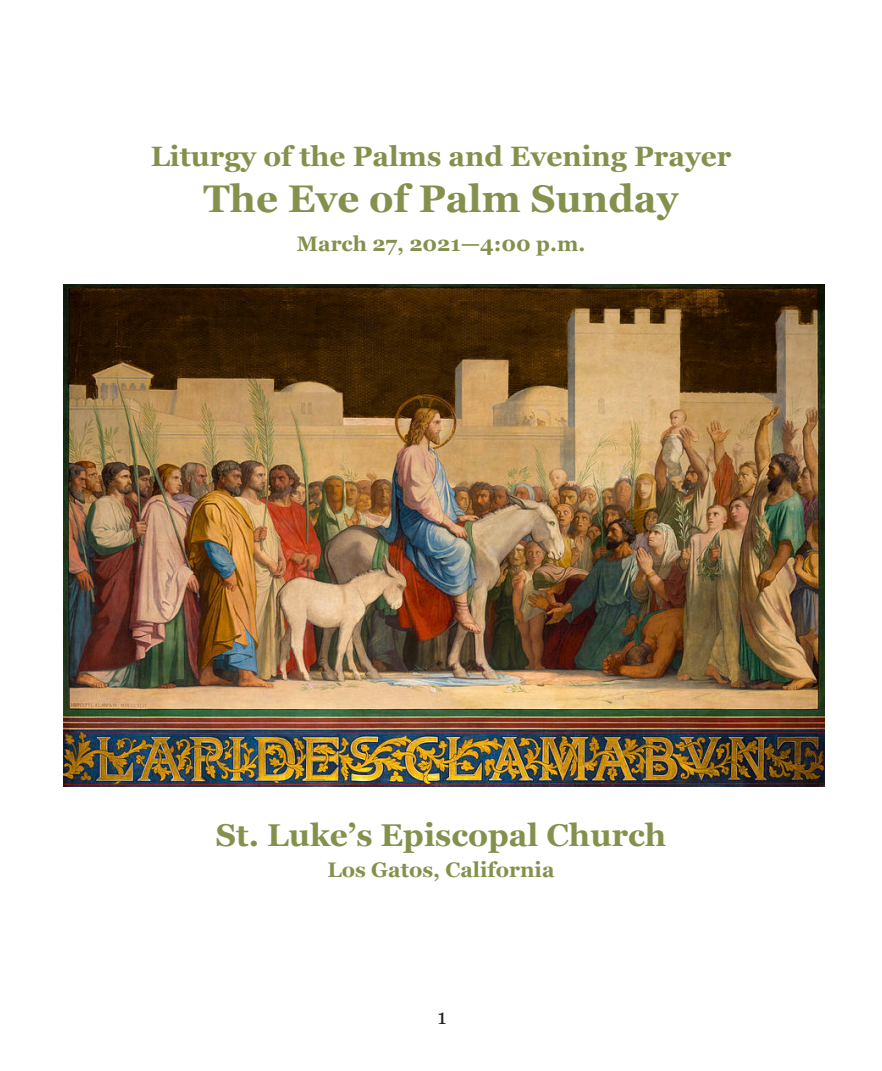
<style>
.page{position:relative;width:882px;height:1071px;background:#fff}
.page>*{position:absolute;margin:0;border:0;box-sizing:border-box;transform-origin:0 0}
.t1{font:700 38.5px "Georgia";color:#84914d}
.t2{font:700 31.5px "Georgia";color:#84914d}
.t3{font:700 28px "Georgia";color:#84914d}
.t4{font:700 21px "Georgia";color:#84914d}
.t5{font:21px "Georgia";color:#231f20}
</style>
<div class="page">
<img style="left:63px;top:284px;width:762px;height:502px">
<p class="t3" style="left:151px;top:135px;width:582px">Liturgy of the Palms and Evening Prayer</p>
<p class="t1" style="left:204px;top:169px;width:476px">The Eve of Palm Sunday</p>
<p class="t4" style="left:297px;top:228px;width:290px">March 27, 2021—4:00 p.m.</p>
<p class="t2" style="left:216px;top:811px;width:452px">St. Luke’s Episcopal Church</p>
<p class="t4" style="left:327px;top:854px;width:229px">Los Gatos, California</p>
<p class="t5" style="left:438px;top:1001px;width:11px">1</p>
</div>
